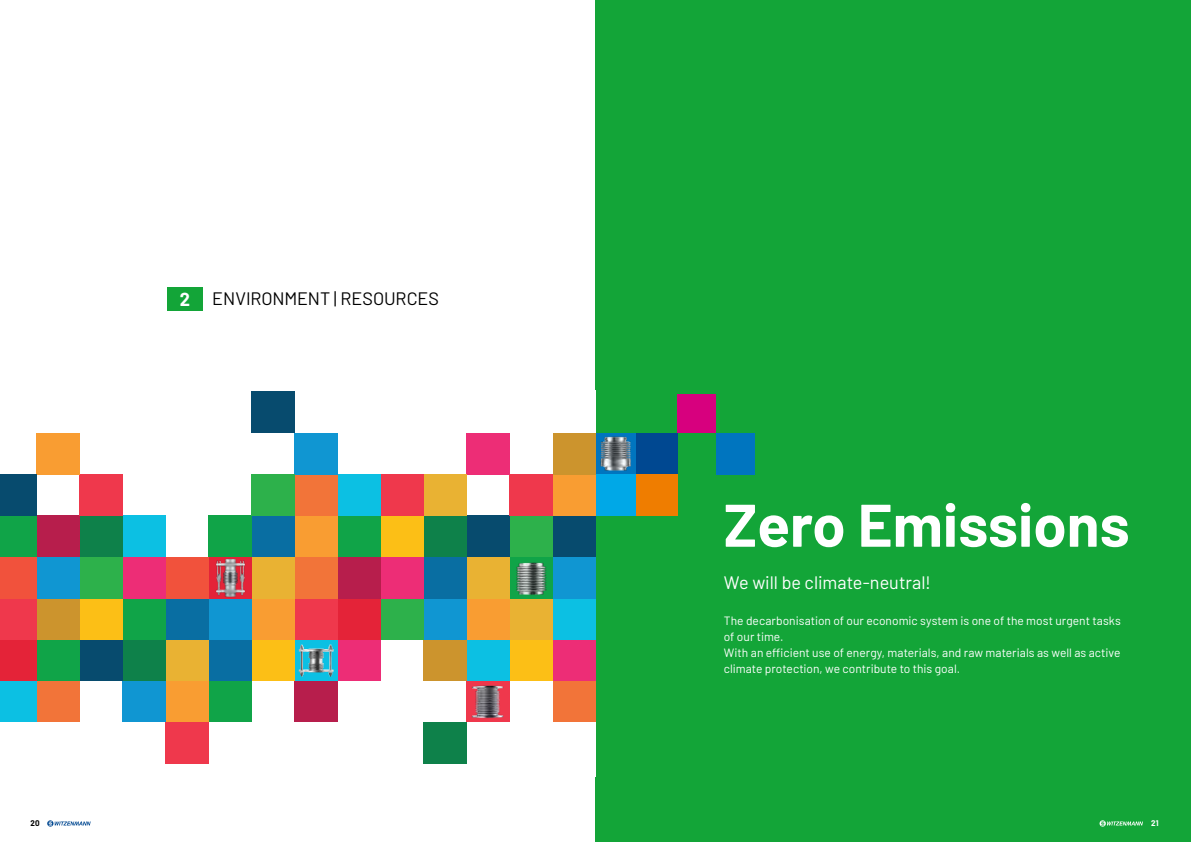
<style>
.page{position:relative;width:1191px;height:842px;background:#fff}
.page>*{position:absolute;margin:0;border:0;box-sizing:border-box;transform-origin:0 0}
.t1{font:700 60px "Barlow";color:#fff}
.t2{font:18px "Barlow";color:#fff}
.t3{font:18px "Barlow";letter-spacing:-.005em;color:#000}
.t4{font:12px/16px "Barlow";color:#fff}
.t5{font:700 8px "Barlow";color:#000}
.t6{font:700 8px "Barlow";color:#fff}
.s1{font-weight:700;font-size:18.4px;color:#fff}
</style>
<div class="page">
<svg style="left:47px;top:820px;width:44px;height:7px"></svg>
<div style="left:595px;top:0;width:596px;height:842px;background:#13a538"></div>
<div style="left:595px;top:433px;width:42px;height:42px;background:linear-gradient(to right,#0075bf,#0075bf)"></div>
<div style="left:636px;top:433px;width:41px;height:42px;background:#004891"></div>
<div style="left:677px;top:395px;width:39px;height:38px;background:#d7007e"></div>
<div style="left:636px;top:474px;width:41px;height:42px;background:#ef7d00"></div>
<div style="left:716px;top:433px;width:38px;height:42px;background:#0075bf"></div>
<div style="left:595px;top:474px;width:41px;height:42px;background:#00a8e7"></div>
<div style="left:424px;top:722px;width:43px;height:41px;background:#0e814a"></div>
<div style="left:166px;top:722px;width:43px;height:41px;background:#ef384c"></div>
<div style="left:552px;top:681px;width:43px;height:41px;background:#f27439"></div>
<div style="left:467px;top:681px;width:43px;height:41px;background:#ef384c"></div>
<div style="left:295px;top:681px;width:43px;height:41px;background:#b71e4c"></div>
<div style="left:209px;top:681px;width:43px;height:41px;background:#10a448"></div>
<div style="left:166px;top:681px;width:43px;height:41px;background:#f99d32"></div>
<div style="left:123px;top:681px;width:43px;height:41px;background:#1096d2"></div>
<div style="left:37px;top:681px;width:43px;height:41px;background:#f27439"></div>
<div style="left:0;top:681px;width:37px;height:41px;background:#0cc0e3"></div>
<div style="left:552px;top:639px;width:43px;height:42px;background:#ed2d76"></div>
<div style="left:509px;top:639px;width:43px;height:42px;background:#fcbf16"></div>
<div style="left:467px;top:639px;width:43px;height:42px;background:#0cc0e3"></div>
<div style="left:424px;top:639px;width:43px;height:42px;background:#cc942d"></div>
<div style="left:338px;top:639px;width:43px;height:42px;background:#ed2d76"></div>
<div style="left:295px;top:639px;width:43px;height:42px;background:#0cc0e3"></div>
<div style="left:252px;top:639px;width:43px;height:42px;background:#fcbf16"></div>
<div style="left:209px;top:639px;width:43px;height:42px;background:#096ea2"></div>
<div style="left:166px;top:639px;width:43px;height:42px;background:#e9b233"></div>
<div style="left:123px;top:639px;width:43px;height:42px;background:#0e814a"></div>
<div style="left:80px;top:639px;width:43px;height:42px;background:#074b6e"></div>
<div style="left:37px;top:639px;width:43px;height:42px;background:#10a448"></div>
<div style="left:0;top:639px;width:37px;height:42px;background:#e42338"></div>
<div style="left:552px;top:598px;width:43px;height:41px;background:#0cc0e3"></div>
<div style="left:509px;top:598px;width:43px;height:41px;background:#e9b233"></div>
<div style="left:467px;top:598px;width:43px;height:41px;background:#f99d32"></div>
<div style="left:424px;top:598px;width:43px;height:41px;background:#1096d2"></div>
<div style="left:381px;top:598px;width:43px;height:41px;background:#2db14b"></div>
<div style="left:338px;top:598px;width:43px;height:41px;background:#e42338"></div>
<div style="left:295px;top:598px;width:43px;height:41px;background:#ef384c"></div>
<div style="left:252px;top:598px;width:43px;height:41px;background:#f99d32"></div>
<div style="left:209px;top:598px;width:43px;height:41px;background:#1096d2"></div>
<div style="left:166px;top:598px;width:43px;height:41px;background:#096ea2"></div>
<div style="left:123px;top:598px;width:43px;height:41px;background:#10a448"></div>
<div style="left:80px;top:598px;width:43px;height:41px;background:#fcbf16"></div>
<div style="left:37px;top:598px;width:43px;height:41px;background:#cc942d"></div>
<div style="left:0;top:598px;width:37px;height:41px;background:#ef384c"></div>
<div style="left:552px;top:557px;width:43px;height:41px;background:#1096d2"></div>
<div style="left:509px;top:557px;width:43px;height:41px;background:#10a448"></div>
<div style="left:467px;top:557px;width:43px;height:41px;background:#e9b233"></div>
<div style="left:424px;top:557px;width:43px;height:41px;background:#096ea2"></div>
<div style="left:381px;top:557px;width:43px;height:41px;background:#ed2d76"></div>
<div style="left:338px;top:557px;width:43px;height:41px;background:#b71e4c"></div>
<div style="left:295px;top:557px;width:43px;height:41px;background:#f27439"></div>
<div style="left:252px;top:557px;width:43px;height:41px;background:#e9b233"></div>
<div style="left:209px;top:557px;width:43px;height:41px;background:#e42338"></div>
<div style="left:166px;top:557px;width:43px;height:41px;background:#f1523c"></div>
<div style="left:123px;top:557px;width:43px;height:41px;background:#ed2d76"></div>
<div style="left:80px;top:557px;width:43px;height:41px;background:#2db14b"></div>
<div style="left:37px;top:557px;width:43px;height:41px;background:#1096d2"></div>
<div style="left:0;top:557px;width:37px;height:41px;background:#f1523c"></div>
<div style="left:552px;top:516px;width:43px;height:41px;background:#074b6e"></div>
<div style="left:509px;top:516px;width:43px;height:41px;background:#2db14b"></div>
<div style="left:467px;top:516px;width:43px;height:41px;background:#074b6e"></div>
<div style="left:424px;top:516px;width:43px;height:41px;background:#0e814a"></div>
<div style="left:381px;top:516px;width:43px;height:41px;background:#fcbf16"></div>
<div style="left:338px;top:516px;width:43px;height:41px;background:#10a448"></div>
<div style="left:295px;top:516px;width:43px;height:41px;background:#f99d32"></div>
<div style="left:252px;top:516px;width:43px;height:41px;background:#096ea2"></div>
<div style="left:209px;top:516px;width:43px;height:41px;background:#10a448"></div>
<div style="left:123px;top:516px;width:43px;height:41px;background:#0cc0e3"></div>
<div style="left:80px;top:516px;width:43px;height:41px;background:#0e814a"></div>
<div style="left:37px;top:516px;width:43px;height:41px;background:#b71e4c"></div>
<div style="left:0;top:516px;width:37px;height:41px;background:#10a448"></div>
<div style="left:552px;top:474px;width:43px;height:42px;background:#f99d32"></div>
<div style="left:552px;top:433px;width:43px;height:41px;background:#cc942d"></div>
<div style="left:509px;top:474px;width:43px;height:42px;background:#ef384c"></div>
<div style="left:467px;top:433px;width:43px;height:41px;background:#ed2d76"></div>
<div style="left:424px;top:474px;width:43px;height:42px;background:#e9b233"></div>
<div style="left:381px;top:474px;width:43px;height:42px;background:#ef384c"></div>
<div style="left:338px;top:474px;width:43px;height:42px;background:#0cc0e3"></div>
<div style="left:295px;top:474px;width:43px;height:42px;background:#f27439"></div>
<div style="left:295px;top:433px;width:43px;height:41px;background:#1096d2"></div>
<div style="left:252px;top:474px;width:43px;height:42px;background:#2db14b"></div>
<div style="left:252px;top:392px;width:43px;height:41px;background:#074b6e"></div>
<div style="left:80px;top:474px;width:43px;height:42px;background:#ef384c"></div>
<div style="left:37px;top:433px;width:43px;height:41px;background:#f99d32"></div>
<div style="left:0;top:474px;width:37px;height:42px;background:#074b6e"></div>
<div style="left:167px;top:287px;width:35px;height:23px;background:#13a538"></div>
<img style="left:596px;top:437px;width:40px;height:37px">
<img style="left:516px;top:562px;width:30px;height:33px">
<img style="left:471px;top:685px;width:33px;height:34px">
<img style="left:299px;top:645px;width:34px;height:31px">
<img style="left:213px;top:558px;width:34px;height:41px">
<svg style="left:1099px;top:820px;width:44px;height:7px"></svg>
<h2 class="t3" style="left:180px;top:285px;width:261px"><span class="s1">2</span> ENVIRONMENT | RESOURCES</h2>
<p class="t5" style="left:31px;top:817px;width:11px">20</p>
<h1 class="t1" style="left:724px;top:481px;width:407px">Zero Emissions</h1>
<h2 class="t2" style="left:724px;top:569px;width:209px">We will be climate-neutral!</h2>
<p class="t4" style="left:724px;top:612px;width:398px">The decarbonisation of our economic system is one of the most urgent tasks of our time.<br>With an efficient use of energy, materials, and raw materials as well as active climate protection, we contribute to this goal.</p>
<p class="t6" style="left:1151px;top:818px;width:9px">21</p>
</div>
